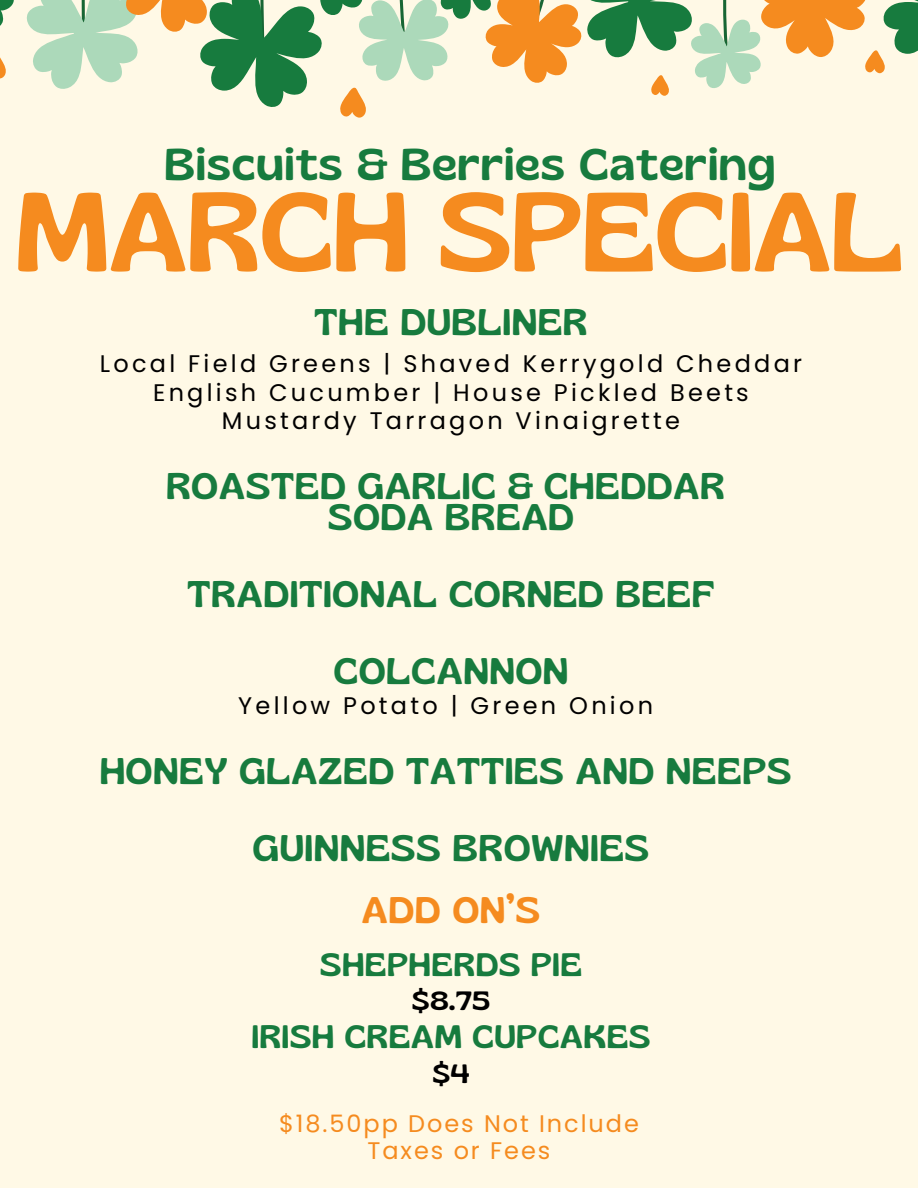
<style>
.page{position:relative;width:918px;height:1188px;background:#fff9e6}
.page>*{position:absolute;margin:0;border:0;box-sizing:border-box;transform-origin:0 0}
.t1{font:111.6px "Gliker";color:#f58b1f}
.t2{font:44.4px "Gliker";letter-spacing:.03em;color:#177b3e}
.t3{font:36.9px/31.5px "Gliker";letter-spacing:.03em;color:#177b3e;text-align:center}
.t4{font:36.9px "Gliker";color:#f58b1f}
.t5{font:32.4px "Gliker";letter-spacing:.03em;color:#177b3e}
.t6{font:26.4px "Gliker";color:#000}
.t7{font:24px/28.7px "Poppins";letter-spacing:.135em;color:#000;text-align:center}
.t8{font:24px/27.5px "Poppins";letter-spacing:.08em;color:#f58b1f;text-align:center}
</style>
<div class="page">
<svg style="left:0;top:57px;width:6px;height:21px"></svg>
<svg style="left:0;top:0;width:14px;height:26px"></svg>
<svg style="left:26px;top:0;width:892px;height:118px"></svg>
<h2 class="t2" style="left:165px;top:137px;width:612px">Biscuits &amp; Berries Catering</h2>
<h1 class="t1" style="left:16px;top:163px;width:889px">MARCH SPECIAL</h1>
<h3 class="t3" style="left:315px;top:306px;width:274px">THE DUBLINER</h3>
<p class="t7" style="left:100px;top:350px;width:704px">Local Field Greens | Shaved Kerrygold Cheddar<br>English Cucumber | House Pickled Beets<br>Mustardy Tarragon Vinaigrette</p>
<h3 class="t3" style="left:166px;top:470px;width:560px">ROASTED GARLIC &amp; CHEDDAR<br>SODA BREAD</h3>
<h3 class="t3" style="left:188px;top:578px;width:528px">TRADITIONAL CORNED BEEF</h3>
<h3 class="t3" style="left:334px;top:654px;width:236px">COLCANNON</h3>
<p class="t7" style="left:238px;top:692px;width:416px">Yellow Potato | Green Onion</p>
<h3 class="t3" style="left:100px;top:755px;width:693px">HONEY GLAZED TATTIES AND NEEPS</h3>
<h3 class="t3" style="left:253px;top:832px;width:398px">GUINNESS BROWNIES</h3>
<h3 class="t4" style="left:362px;top:888px;width:180px">ADD ON’S</h3>
<h4 class="t5" style="left:320px;top:945px;width:263px">SHEPHERDS PIE</h4>
<h5 class="t6" style="left:412px;top:985px;width:79px">$8.75</h5>
<h4 class="t5" style="left:252px;top:1017px;width:400px">IRISH CREAM CUPCAKES</h4>
<h5 class="t6" style="left:433px;top:1058px;width:38px">$4</h5>
<p class="t8" style="left:279px;top:1110px;width:361px">$18.50pp Does Not Include<br>Taxes or Fees</p>
</div>
